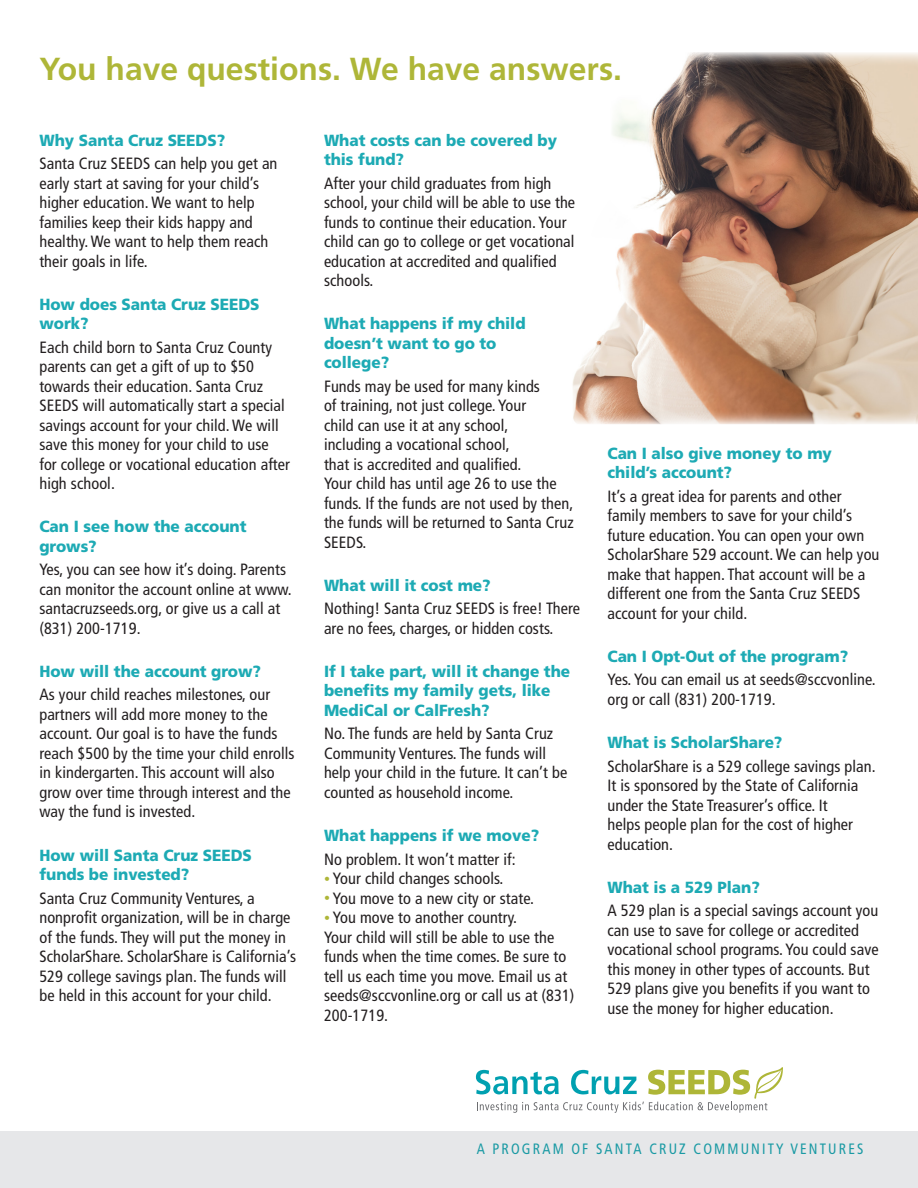
<style>
.page{position:relative;width:918px;height:1188px;background:#fff}
.page>*{position:absolute;margin:0;border:0;box-sizing:border-box;transform-origin:0 0}
.t1{font:700 31.8px "Frutiger";color:#aeb638}
.body{font:condensed 16.35px/19.5px "Frutiger";letter-spacing:.005em;color:#231f20}
.head{font:900 16.2px/19.5px "Frutiger";letter-spacing:-.005em;color:#1daab4;scale:.95 1}
.t2{font:condensed 15px "Frutiger";letter-spacing:.15em;color:#1daab4;scale:.95 1}
.s1{font-size:12px;color:#aeb638}
</style>
<div class="page">
<img style="left:572px;top:52px;width:346px;height:372px">
<div style="left:0;top:1132px;width:918px;height:56px;background:#e6e7e9"></div>
<svg style="left:476px;top:1067px;width:307px;height:46px"></svg>
<p class="t1" style="left:39px;top:50px;width:584px">You have questions. We have answers.</p>
<p class="head" style="left:39px;top:130px;width:197px">Why Santa Cruz SEEDS?</p>
<p class="body" style="left:39px;top:154px;width:240px">Santa Cruz SEEDS can help you get an early start at saving for your child’s higher education. We want to help families keep their kids happy and healthy. We want to help them reach their goals in life.</p>
<p class="head" style="left:39px;top:294px;width:233px">How does Santa Cruz SEEDS work?</p>
<p class="body" style="left:39px;top:337px;width:252px">Each child born to Santa Cruz County parents can get a gift of up to $50 towards their education. Santa Cruz SEEDS will automatically start a special savings account for your child. We will save this money for your child to use for college or vocational education after high school.</p>
<p class="head" style="left:39px;top:517px;width:219px">Can I see how the account grows?</p>
<p class="body" style="left:39px;top:560px;width:254px">Yes, you can see how it’s doing. Parents can monitor the account online at www. santacruzseeds.org, or give us a call at (831) 200-1719.</p>
<p class="head" style="left:39px;top:661px;width:235px">How will the account grow?</p>
<p class="body" style="left:39px;top:685px;width:257px">As your child reaches milestones, our partners will add more money to the account. Our goal is to have the funds reach $500 by the time your child enrolls in kindergarten. This account will also grow over time through interest and the way the fund is invested.</p>
<p class="head" style="left:39px;top:845px;width:225px">How will Santa Cruz SEEDS funds be invested?</p>
<p class="body" style="left:39px;top:888px;width:258px">Santa Cruz Community Ventures, a nonprofit organization, will be in charge of the funds. They will put the money in ScholarShare. ScholarShare is California’s 529 college savings plan. The funds will be held in this account for your child.</p>
<p class="head" style="left:324px;top:130px;width:247px">What costs can be covered by this fund?</p>
<p class="body" style="left:324px;top:173px;width:253px">After your child graduates from high school, your child will be able to use the funds to continue their education. Your child can go to college or get vocational education at accredited and qualified schools.</p>
<p class="head" style="left:324px;top:314px;width:214px">What happens if my child doesn’t want to go to college?</p>
<p class="body" style="left:324px;top:376px;width:251px">Funds may be used for many kinds<br>of training, not just college. Your<br>child can use it at any school,<br>including a vocational school,<br>that is accredited and qualified.<br>Your child has until age 26 to use the funds. If the funds are not used by then, the funds will be returned to Santa Cruz<br>SEEDS.</p>
<p class="head" style="left:324px;top:575px;width:177px">What will it cost me?</p>
<p class="body" style="left:324px;top:599px;width:258px">Nothing! Santa Cruz SEEDS is free! There are no fees, charges, or hidden costs.</p>
<p class="head" style="left:324px;top:661px;width:261px">If I take part, will it change the benefits my family gets, like<br>MediCal or CalFresh?</p>
<p class="body" style="left:324px;top:724px;width:245px">No. The funds are held by Santa Cruz Community Ventures. The funds will help your child in the future. It can’t be counted as household income.</p>
<p class="head" style="left:324px;top:826px;width:228px">What happens if we move?</p>
<p class="body" style="left:324px;top:849px;width:193px">No problem. It won’t matter if:</p>
<p class="body" style="left:324px;top:869px;width:181px"><span class="s1">•</span> Your child changes schools.</p>
<p class="body" style="left:324px;top:888px;width:212px"><span class="s1">•</span> You move to a new city or state.</p>
<p class="body" style="left:324px;top:908px;width:195px"><span class="s1">•</span> You move to another country.</p>
<p class="body" style="left:324px;top:927px;width:252px">Your child will still be able to use the funds when the time comes. Be sure to tell us each time you move. Email us at seeds@sccvonline.org or call us at (831)<br>200-1719.</p>
<p class="head" style="left:608px;top:443px;width:238px">Can I also give money to my child’s account?</p>
<p class="body" style="left:608px;top:487px;width:273px">It’s a great idea for parents and other family members to save for your child’s future education. You can open your own ScholarShare 529 account. We can help you make that happen. That account will be a different one from the Santa Cruz SEEDS account for your child.</p>
<p class="head" style="left:608px;top:646px;width:255px">Can I Opt-Out of the program?</p>
<p class="body" style="left:608px;top:670px;width:270px">Yes. You can email us at seeds@sccvonline. org or call (831) 200-1719.</p>
<p class="head" style="left:608px;top:733px;width:186px">What is ScholarShare?</p>
<p class="body" style="left:608px;top:756px;width:270px">ScholarShare is a 529 college savings plan.<br>It is sponsored by the State of California under the State Treasurer’s office. It<br>helps people plan for the cost of higher education.</p>
<p class="head" style="left:608px;top:877px;width:162px">What is a 529 Plan?</p>
<p class="body" style="left:608px;top:901px;width:273px">A 529 plan is a special savings account you can use to save for college or accredited vocational school programs. You could save this money in other types of accounts. But 529 plans give you benefits if you want to use the money for higher education.</p>
<p class="t2" style="left:477px;top:1140px;width:409px">A PROGRAM OF SANTA CRUZ COMMUNITY VENTURES</p>
</div>
